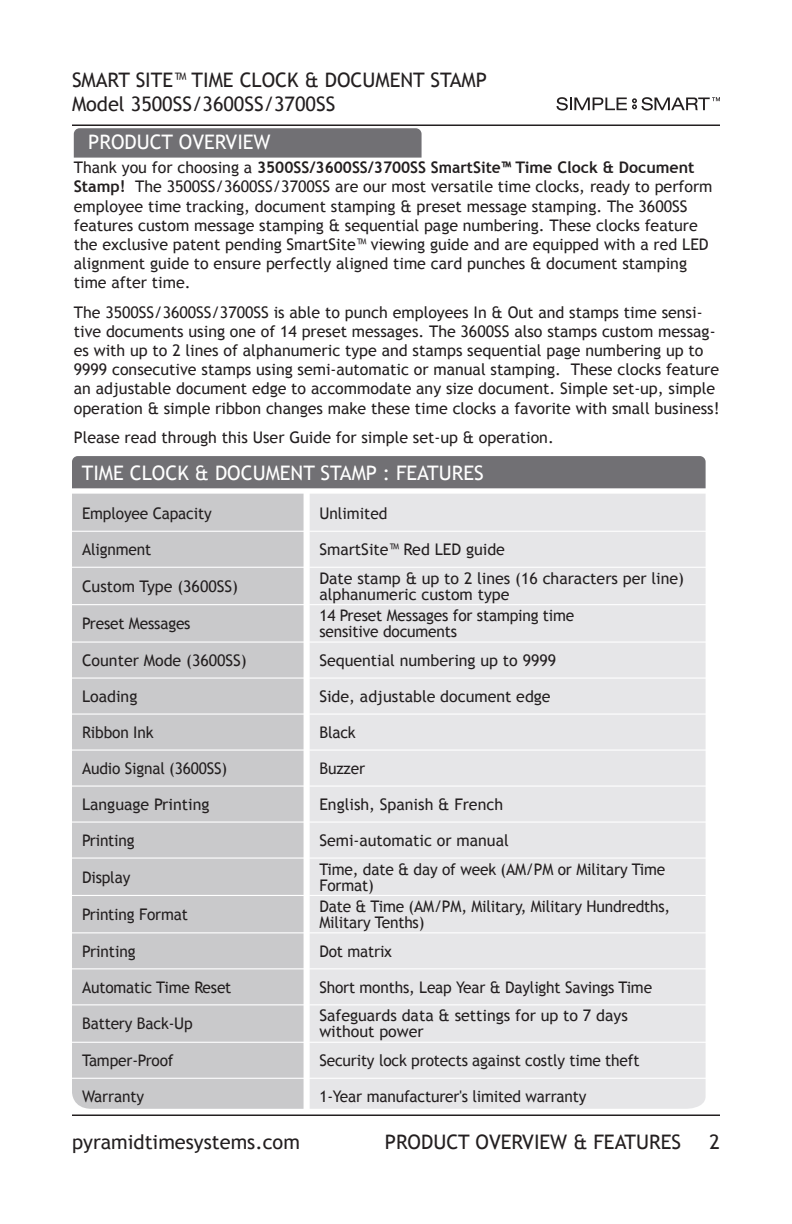
<style>
.page{position:relative;width:792px;height:1224px;background:#fff}
.page>*{position:absolute;margin:0;border:0;box-sizing:border-box;transform-origin:0 0}
.t1{font:20px/24px "Trebuchet MS";color:#231f20}
.t2{font:20px "Trebuchet MS";color:#fff}
.t3{font:16px/19.2px "Trebuchet MS";color:#231f20}
.s1{font-weight:700}
</style>
<div class="page">
<hr style="left:72px;top:124px;width:648px;height:2px;background:#231f20">
<hr style="left:72px;top:1114px;width:648px;height:2px;background:#231f20">
<svg style="left:557px;top:97px;width:163px;height:14px"></svg>
<div style="left:74px;top:128px;width:348px;height:30px;background:#717074"></div>
<div style="left:72px;top:456px;width:634px;height:32px;background:#717074"></div>
<div style="left:72px;top:494px;width:232px;height:615px;background:#c9c9cb"></div>
<div style="left:310px;top:494px;width:396px;height:615px;background:#e6e6e8"></div>
<hr style="left:72px;top:531px;width:237px;height:1px;background:#fff">
<hr style="left:72px;top:567px;width:237px;height:1px;background:#fff">
<hr style="left:309px;top:531px;width:407px;height:1px;background:#fff">
<hr style="left:309px;top:567px;width:407px;height:1px;background:#fff">
<hr style="left:72px;top:677px;width:237px;height:2px;background:#fff">
<hr style="left:309px;top:677px;width:407px;height:2px;background:#fff">
<hr style="left:72px;top:1042px;width:237px;height:1px;background:#fff">
<hr style="left:72px;top:1078px;width:237px;height:1px;background:#fff">
<hr style="left:309px;top:1042px;width:407px;height:1px;background:#fff">
<hr style="left:309px;top:1078px;width:407px;height:1px;background:#fff">
<hr style="left:72px;top:895px;width:237px;height:1px;background:#fff">
<hr style="left:309px;top:895px;width:407px;height:1px;background:#fff">
<hr style="left:72px;top:749px;width:237px;height:2px;background:#fff">
<hr style="left:72px;top:785px;width:237px;height:2px;background:#fff">
<hr style="left:309px;top:749px;width:407px;height:2px;background:#fff">
<hr style="left:309px;top:785px;width:407px;height:2px;background:#fff">
<hr style="left:72px;top:713px;width:237px;height:2px;background:#fff">
<hr style="left:309px;top:713px;width:407px;height:2px;background:#fff">
<hr style="left:72px;top:821px;width:237px;height:2px;background:#fff">
<hr style="left:309px;top:821px;width:407px;height:2px;background:#fff">
<hr style="left:72px;top:857px;width:237px;height:2px;background:#fff">
<hr style="left:309px;top:857px;width:407px;height:2px;background:#fff">
<hr style="left:72px;top:932px;width:237px;height:1px;background:#fff">
<hr style="left:309px;top:932px;width:407px;height:1px;background:#fff">
<hr style="left:72px;top:604px;width:237px;height:1px;background:#fff">
<hr style="left:72px;top:968px;width:237px;height:1px;background:#fff">
<hr style="left:309px;top:604px;width:407px;height:1px;background:#fff">
<hr style="left:309px;top:968px;width:407px;height:1px;background:#fff">
<hr style="left:72px;top:641px;width:237px;height:2px;background:#fff">
<hr style="left:72px;top:1004px;width:237px;height:1px;background:#fff">
<hr style="left:309px;top:641px;width:407px;height:2px;background:#fff">
<hr style="left:309px;top:1004px;width:407px;height:1px;background:#fff">
<p class="t1" style="left:72px;top:68px;width:416px">SMART SITE™ TIME CLOCK &amp; DOCUMENT STAMP<br>Model 3500SS/3600SS/3700SS</p>
<p class="t2" style="left:88px;top:131px;width:184px">PRODUCT OVERVIEW</p>
<p class="t3" style="left:74px;top:158px;width:640px">Thank you for choosing a <span class="s1">3500SS/3600SS/3700SS SmartSite™ Time Clock &amp; Document Stamp!</span> The 3500SS/3600SS/3700SS are our most versatile time clocks, ready to perform employee time tracking, document stamping &amp; preset message stamping. The 3600SS features custom message stamping &amp; sequential page numbering. These clocks feature the exclusive patent pending SmartSite™ viewing guide and are equipped with a red LED alignment guide to ensure perfectly aligned time card punches &amp; document stamping time after time.</p>
<p class="t3" style="left:74px;top:302px;width:647px">The 3500SS/3600SS/3700SS is able to punch employees In &amp; Out and stamps time sensi&shy;tive documents using one of 14 preset messages. The 3600SS also stamps custom messag&shy;es with up to 2 lines of alphanumeric type and stamps sequential page numbering up to 9999 consecutive stamps using semi-automatic or manual stamping. These clocks feature an adjustable document edge to accommodate any size document. Simple set-up, simple operation &amp; simple ribbon changes make these time clocks a favorite with small business!</p>
<p class="t3" style="left:74px;top:428px;width:478px">Please read through this User Guide for simple set-up &amp; operation.</p>
<p class="t2" style="left:82px;top:461px;width:404px">TIME CLOCK &amp; DOCUMENT STAMP : FEATURES</p>
<p class="t3" style="left:82px;top:504px;width:131px">Employee Capacity</p>
<p class="t3" style="left:319px;top:504px;width:70px">Unlimited</p>
<p class="t3" style="left:82px;top:540px;width:71px">Alignment</p>
<p class="t3" style="left:319px;top:540px;width:187px">SmartSite™ Red LED guide</p>
<p class="t3" style="left:82px;top:577px;width:157px">Custom Type (3600SS)</p>
<p class="t3" style="left:319px;top:570px;width:366px;line-height:16px">Date stamp &amp; up to 2 lines (16 characters per line) alphanumeric custom type</p>
<p class="t3" style="left:82px;top:614px;width:110px">Preset Messages</p>
<p class="t3" style="left:319px;top:608px;width:257px;line-height:16px">14 Preset Messages for stamping time sensitive documents</p>
<p class="t3" style="left:82px;top:651px;width:166px">Counter Mode (3600SS)</p>
<p class="t3" style="left:319px;top:651px;width:238px">Sequential numbering up to 9999</p>
<p class="t3" style="left:82px;top:687px;width:57px">Loading</p>
<p class="t3" style="left:319px;top:687px;width:233px">Side, adjustable document edge</p>
<p class="t3" style="left:82px;top:723px;width:73px">Ribbon Ink</p>
<p class="t3" style="left:319px;top:723px;width:38px">Black</p>
<p class="t3" style="left:82px;top:759px;width:147px">Audio Signal (3600SS)</p>
<p class="t3" style="left:319px;top:759px;width:47px">Buzzer</p>
<p class="t3" style="left:82px;top:795px;width:129px">Language Printing</p>
<p class="t3" style="left:319px;top:795px;width:185px">English, Spanish &amp; French</p>
<p class="t3" style="left:82px;top:831px;width:54px">Printing</p>
<p class="t3" style="left:319px;top:831px;width:191px">Semi-automatic or manual</p>
<p class="t3" style="left:82px;top:868px;width:50px">Display</p>
<p class="t3" style="left:319px;top:861px;width:348px;line-height:16px">Time, date &amp; day of week (AM/PM or Military Time<br>Format)</p>
<p class="t3" style="left:82px;top:905px;width:107px">Printing Format</p>
<p class="t3" style="left:319px;top:899px;width:352px;line-height:16px">Date &amp; Time (AM/PM, Military, Military Hundredths,<br>Military Tenths)</p>
<p class="t3" style="left:82px;top:942px;width:55px">Printing</p>
<p class="t3" style="left:319px;top:942px;width:74px">Dot matrix</p>
<p class="t3" style="left:82px;top:978px;width:151px">Automatic Time Reset</p>
<p class="t3" style="left:319px;top:978px;width:334px">Short months, Leap Year &amp; Daylight Savings Time</p>
<p class="t3" style="left:82px;top:1014px;width:112px">Battery Back-Up</p>
<p class="t3" style="left:319px;top:1008px;width:310px;line-height:16px">Safeguards data &amp; settings for up to 7 days without power</p>
<p class="t3" style="left:82px;top:1051px;width:93px">Tamper-Proof</p>
<p class="t3" style="left:319px;top:1051px;width:322px">Security lock protects against costly time theft</p>
<p class="t3" style="left:82px;top:1087px;width:63px">Warranty</p>
<p class="t3" style="left:319px;top:1087px;width:269px">1-Year manufacturer's limited warranty</p>
<p class="t1" style="left:72px;top:1130px;width:229px">pyramidtimesystems.com</p>
<p class="t1" style="left:385px;top:1130px;width:298px">PRODUCT OVERVIEW &amp; FEATURES</p>
<p class="t1" style="left:710px;top:1130px;width:12px">2</p>
</div>
